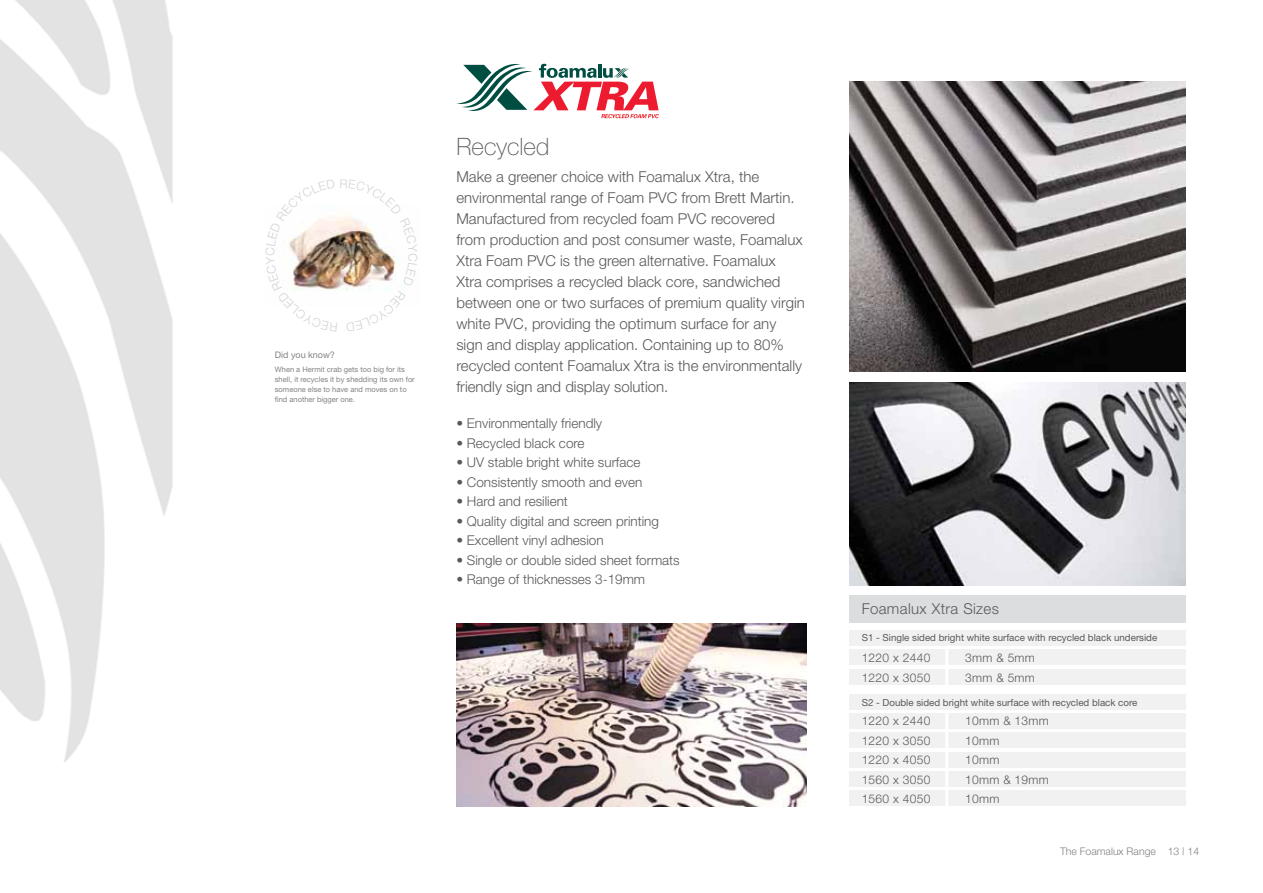
<style>
.page{position:relative;width:1263px;height:893px;background:#fff}
.page>*{position:absolute;margin:0;border:0;box-sizing:border-box;transform-origin:0 0}
.t1{font:100 24px "Helvetica Neue";color:#58595b}
.t2{font:300 15px/21px "Helvetica Neue";color:#58595b}
.t3{font:300 15px "Helvetica Neue";letter-spacing:.025em;color:#58595b}
.t4{font:300 13.5px "Helvetica Neue";color:#58595b}
.t5{font:300 12px "Helvetica Neue";letter-spacing:.025em;color:#58595b}
.t6{font:300 10.5px "Helvetica Neue";color:#808285}
.t7{font:9.75px "Helvetica Neue";color:#58595b}
.t8{font:9px "Helvetica Neue";color:#808285}
.t9{font:7.5px/9.8px "Helvetica Neue";color:#808285}
</style>
<div class="page">
<img style="left:0;top:0;width:173px;height:762px">
<svg style="left:456px;top:63px;width:203px;height:55px"></svg>
<div style="left:849px;top:713px;width:337px;height:16px;background:#f1f1f2"></div>
<div style="left:849px;top:650px;width:337px;height:15px;background:#f1f1f2"></div>
<div style="left:849px;top:694px;width:337px;height:16px;background:#f1f1f2"></div>
<div style="left:849px;top:630px;width:337px;height:16px;background:#f1f1f2"></div>
<div style="left:849px;top:733px;width:337px;height:15px;background:#f1f1f2"></div>
<div style="left:849px;top:669px;width:337px;height:16px;background:#f1f1f2"></div>
<div style="left:849px;top:752px;width:337px;height:16px;background:#f1f1f2"></div>
<div style="left:849px;top:771px;width:337px;height:16px;background:#f1f1f2"></div>
<div style="left:849px;top:791px;width:337px;height:15px;background:#f1f1f2"></div>
<div style="left:849px;top:595px;width:337px;height:28px;background:#dcddde"></div>
<hr style="left:945px;top:711px;width:3px;height:111px;background:#fff">
<hr style="left:945px;top:647px;width:3px;height:43px;background:#fff">
<img style="left:849px;top:383px;width:336px;height:202px">
<img style="left:849px;top:81px;width:336px;height:291px">
<img style="left:456px;top:623px;width:350px;height:183px">
<img style="left:289px;top:215px;width:108px;height:76px">
<p class="t8" style="left:275px;top:350px;width:62px">Did you know?</p>
<p class="t9" style="left:275px;top:365px;width:141px">When a Hermit crab gets too big for its shell, it recycles it by shedding its own for someone else to have and moves on to find another bigger one.</p>
<h1 class="t1" style="left:456px;top:133px;width:94px">Recycled</h1>
<p class="t2" style="left:456px;top:166px;width:350px">Make a greener choice with Foamalux Xtra, the environmental range of Foam PVC from Brett Martin.<br>Manufactured from recycled foam PVC recovered from production and post consumer waste, Foamalux Xtra Foam PVC is the green alternative. Foamalux Xtra comprises a recycled black core, sandwiched between one or two surfaces of premium quality virgin white PVC, providing the optimum surface for any sign and display application. Containing up to 80% recycled content Foamalux Xtra is the environmentally friendly sign and display solution.</p>
<p class="t4" style="left:456px;top:415px;width:147px">• Environmentally friendly</p>
<p class="t4" style="left:456px;top:435px;width:130px">• Recycled black core</p>
<p class="t4" style="left:456px;top:454px;width:186px">• UV stable bright white surface</p>
<p class="t4" style="left:456px;top:474px;width:188px">• Consistently smooth and even</p>
<p class="t4" style="left:456px;top:493px;width:113px">• Hard and resilient</p>
<p class="t4" style="left:456px;top:513px;width:204px">• Quality digital and screen printing</p>
<p class="t4" style="left:456px;top:532px;width:149px">• Excellent vinyl adhesion</p>
<p class="t4" style="left:456px;top:552px;width:225px">• Single or double sided sheet formats</p>
<p class="t4" style="left:456px;top:571px;width:190px">• Range of thicknesses 3-19mm</p>
<p class="t3" style="left:862px;top:599px;width:139px">Foamalux Xtra Sizes</p>
<p class="t7" style="left:862px;top:632px;width:297px">S1 - Single sided bright white surface with recycled black underside</p>
<p class="t5" style="left:862px;top:650px;width:70px">1220 x 2440</p>
<p class="t5" style="left:965px;top:650px;width:71px">3mm &amp; 5mm</p>
<p class="t5" style="left:862px;top:670px;width:70px">1220 x 3050</p>
<p class="t5" style="left:965px;top:670px;width:71px">3mm &amp; 5mm</p>
<p class="t7" style="left:862px;top:696px;width:277px">S2 - Double sided bright white surface with recycled black core</p>
<p class="t5" style="left:862px;top:714px;width:70px">1220 x 2440</p>
<p class="t5" style="left:965px;top:714px;width:85px">10mm &amp; 13mm</p>
<p class="t5" style="left:862px;top:733px;width:70px">1220 x 3050</p>
<p class="t5" style="left:965px;top:733px;width:36px">10mm</p>
<p class="t5" style="left:862px;top:753px;width:70px">1220 x 4050</p>
<p class="t5" style="left:965px;top:753px;width:36px">10mm</p>
<p class="t5" style="left:862px;top:772px;width:70px">1560 x 3050</p>
<p class="t5" style="left:965px;top:772px;width:85px">10mm &amp; 19mm</p>
<p class="t5" style="left:862px;top:792px;width:70px">1560 x 4050</p>
<p class="t5" style="left:965px;top:792px;width:36px">10mm</p>
<p class="t6" style="left:1060px;top:844px;width:141px">The Foamalux Range 13 | 14</p>
</div>
